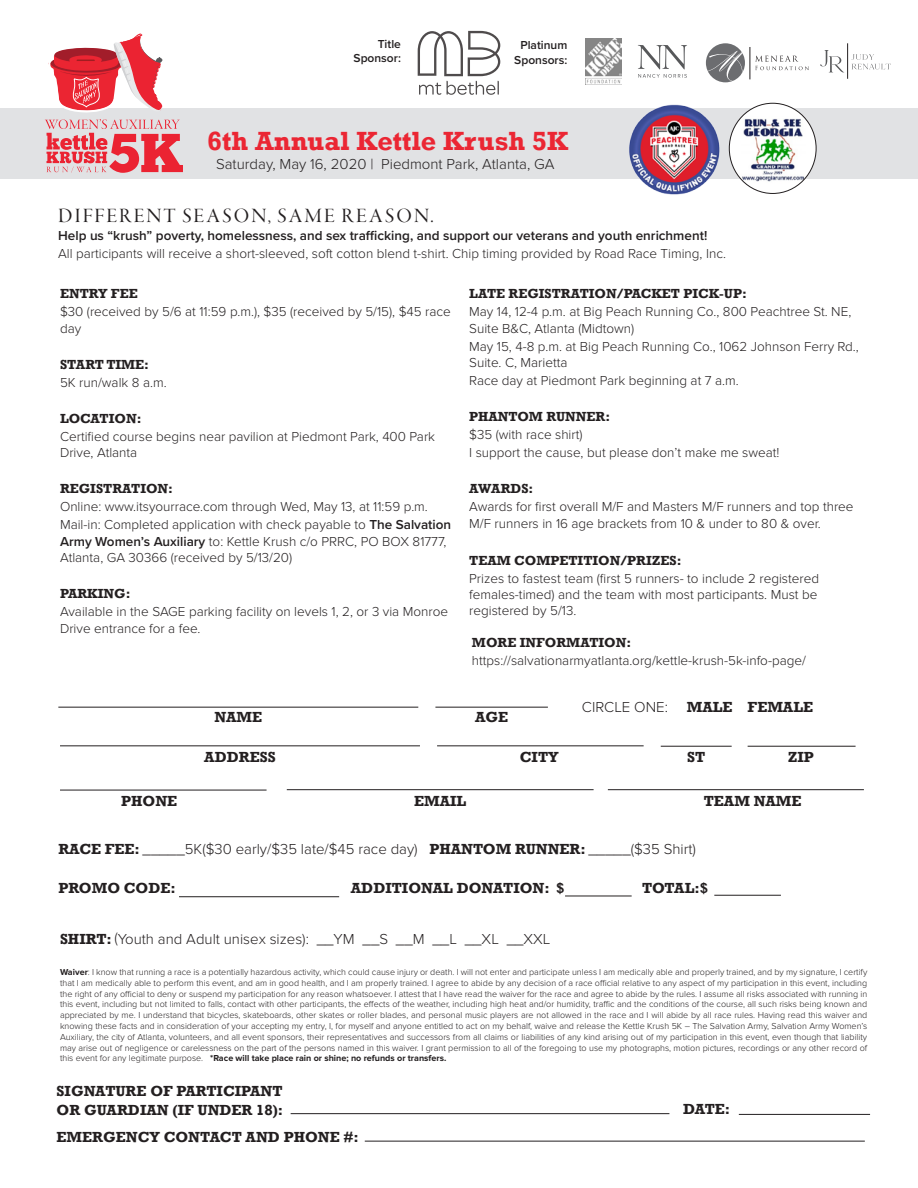
<style>
.page{position:relative;width:918px;height:1188px;background:#fff}
.page>*{position:absolute;margin:0;border:0;box-sizing:border-box;transform-origin:0 0}
.t1{font:700 27px "Rockwell";color:#eb2633}
.t2{font:21px "Garamond Premr Pro Disp";letter-spacing:.1em;color:#231f20}
.t3{font:300 15px "Proxima Nova";color:#231f20}
.t4{font:700 15px "Rockwell";color:#231f20}
.t5{font:300 13.5px/16.5px "Proxima Nova";color:#231f20}
.t6{font:700 13.5px "Rockwell";color:#231f20}
.t7{font:600 13.5px "Proxima Nova";color:#231f20}
.t8{font:600 12px/14.4px "Proxima Nova";color:#231f20;text-align:center}
.t9{font:300 9px/10.8px "Proxima Nova";color:#231f20;text-align:justify}
.s1{font-weight:600}
.s2{font-family:"Rockwell";font-weight:700}
.s3{font-weight:400}
.s4{font-weight:700}
</style>
<div class="page">
<div style="left:0;top:108px;width:918px;height:71px;background:#e1e2e4"></div>
<hr style="left:58px;top:707px;width:360px;height:1px;background:#231f20">
<hr style="left:435px;top:707px;width:113px;height:1px;background:#231f20">
<hr style="left:60px;top:745px;width:360px;height:1px;background:#231f20">
<hr style="left:437px;top:745px;width:207px;height:1px;background:#231f20">
<hr style="left:661px;top:746px;width:71px;height:1px;background:#231f20">
<hr style="left:748px;top:746px;width:108px;height:1px;background:#231f20">
<hr style="left:60px;top:790px;width:207px;height:1px;background:#231f20">
<hr style="left:287px;top:789px;width:307px;height:1px;background:#231f20">
<hr style="left:291px;top:1113px;width:378px;height:1px;background:#231f20">
<hr style="left:365px;top:1141px;width:500px;height:1px;background:#231f20">
<hr style="left:739px;top:1114px;width:131px;height:1px;background:#231f20">
<hr style="left:608px;top:789px;width:256px;height:1px;background:#231f20">
<hr style="left:565px;top:896px;width:67px;height:1px;background:#231f20">
<hr style="left:179px;top:896px;width:160px;height:1px;background:#231f20">
<svg style="left:48px;top:33px;width:115px;height:80px"></svg>
<svg style="left:45px;top:119px;width:138px;height:54px"></svg>
<hr style="left:714px;top:895px;width:67px;height:1px;background:#231f20">
<img style="left:586px;top:38px;width:36px;height:47px">
<svg style="left:638px;top:45px;width:49px;height:33px"></svg>
<svg style="left:418px;top:31px;width:82px;height:64px"></svg>
<img style="left:629px;top:104px;width:100px;height:91px">
<div style="left:729px;top:103px;width:87px;height:90px;background:#fff;border-radius:50%"></div>
<img style="left:735px;top:117px;width:75px;height:66px">
<div style="left:706px;top:43px;width:39px;height:39px;background:#6c6d70;border-radius:50%"></div>
<svg style="left:755px;top:56px;width:54px;height:14px"></svg>
<hr style="left:750px;top:47px;width:1px;height:32px;background:#231f20">
<svg style="left:705px;top:50px;width:40px;height:31px"></svg>
<svg style="left:852px;top:54px;width:39px;height:15px"></svg>
<svg style="left:820px;top:50px;width:24px;height:22px"></svg>
<hr style="left:847px;top:43px;width:1px;height:36px;background:#231f20">
<p class="t8" style="left:354px;top:36px;width:49px;text-align:right">Title<br>Sponsor:</p>
<p class="t8" style="left:514px;top:38px;width:55px">Platinum<br>Sponsors:</p>
<p class="t1" style="left:207px;top:124px;width:362px">6th Annual Kettle Krush 5K</p>
<p class="t3" style="left:216px;top:155px;width:340px">Saturday, May 16, 2020 | Piedmont Park, Atlanta, GA</p>
<p class="t2" style="left:58px;top:204px;width:377px">DIFFERENT SEASON, SAME REASON.</p>
<p class="t7" style="left:58px;top:225px;width:651px">Help us “krush” poverty, homelessness, and sex trafficking, and support our veterans and youth enrichment!</p>
<p class="t5" style="left:58px;top:245px;width:669px">All participants will receive a short-sleeved, soft cotton blend t-shirt. Chip timing provided by Road Race Timing, Inc.</p>
<p class="t6" style="left:60px;top:286px;width:79px">ENTRY FEE</p>
<p class="t5" style="left:60px;top:304px;width:392px">$30 (received by 5/6 at 11:59 p.m.), $35 (received by 5/15), $45 race day</p>
<p class="t6" style="left:60px;top:356px;width:91px">START TIME:</p>
<p class="t5" style="left:60px;top:374px;width:108px">5K run/walk 8 a.m.</p>
<p class="t6" style="left:60px;top:410px;width:83px">LOCATION:</p>
<p class="t5" style="left:60px;top:428px;width:377px">Certified course begins near pavilion at Piedmont Park, 400 Park<br>Drive, Atlanta</p>
<p class="t6" style="left:60px;top:481px;width:115px">REGISTRATION:</p>
<p class="t5" style="left:60px;top:499px;width:369px">Online: www.itsyourrace.com through Wed, May 13, at 11:59 p.m.</p>
<p class="t5" style="left:60px;top:517px;width:393px">Mail-in: Completed application with check payable to <span class="s1">The Salvation<br>Army Women’s Auxiliary</span> to: Kettle Krush c/o PRRC, PO BOX 81777,<br>Atlanta, GA 30366 (received by 5/13/20)</p>
<p class="t6" style="left:60px;top:586px;width:72px">PARKING:</p>
<p class="t5" style="left:60px;top:604px;width:390px">Available in the SAGE parking facility on levels 1, 2, or 3 via Monroe<br>Drive entrance for a fee.</p>
<p class="t6" style="left:469px;top:286px;width:279px">LATE REGISTRATION/PACKET PICK-UP:</p>
<p class="t5" style="left:469px;top:304px;width:384px">May 14, 12-4 p.m. at Big Peach Running Co., 800 Peachtree St. NE,<br>Suite B&amp;C, Atlanta (Midtown)</p>
<p class="t5" style="left:469px;top:338px;width:391px">May 15, 4-8 p.m. at Big Peach Running Co., 1062 Johnson Ferry Rd.,<br>Suite. C, Marietta</p>
<p class="t5" style="left:469px;top:373px;width:271px">Race day at Piedmont Park beginning at 7 a.m.</p>
<p class="t6" style="left:469px;top:409px;width:142px">PHANTOM RUNNER:</p>
<p class="t5" style="left:469px;top:427px;width:115px">$35 (with race shirt)</p>
<p class="t5" style="left:469px;top:445px;width:312px">I support the cause, but please don’t make me sweat!</p>
<p class="t6" style="left:469px;top:481px;width:66px">AWARDS:</p>
<p class="t5" style="left:469px;top:499px;width:386px">Awards for first overall M/F and Masters M/F runners and top three<br>M/F runners in 16 age brackets from 10 &amp; under to 80 &amp; over.</p>
<p class="t6" style="left:469px;top:553px;width:214px">TEAM COMPETITION/PRIZES:</p>
<p class="t5" style="left:469px;top:571px;width:351px">Prizes to fastest team (first 5 runners- to include 2 registered females-timed) and the team with most participants. Must be registered by 5/13.</p>
<p class="t6" style="left:472px;top:634px;width:161px">MORE INFORMATION:</p>
<p class="t5" style="left:472px;top:652px;width:335px">https://salvationarmyatlanta.org/kettle-krush-5k-info-page/</p>
<p class="t4" style="left:214px;top:708px;width:49px">NAME</p>
<p class="t4" style="left:475px;top:708px;width:34px">AGE</p>
<p class="t3" style="left:582px;top:698px;width:88px">CIRCLE ONE:</p>
<p class="t4" style="left:687px;top:698px;width:128px">MALE FEMALE</p>
<p class="t4" style="left:204px;top:748px;width:73px">ADDRESS</p>
<p class="t4" style="left:520px;top:748px;width:40px">CITY</p>
<p class="t4" style="left:687px;top:748px;width:20px">ST</p>
<p class="t4" style="left:788px;top:748px;width:28px">ZIP</p>
<p class="t4" style="left:121px;top:792px;width:58px">PHONE</p>
<p class="t4" style="left:414px;top:792px;width:54px">EMAIL</p>
<p class="t3" style="left:58px;top:840px;width:639px"><span class="s2">RACE FEE:</span> <span class="s3">_____</span>5K($30 early/$35 late/$45 race day) <span class="s2">PHANTOM RUNNER:</span> <span class="s3">_____</span>($35 Shirt)</p>
<p class="t4" style="left:58px;top:879px;width:119px">PROMO CODE:</p>
<p class="t4" style="left:351px;top:879px;width:215px">ADDITIONAL DONATION: $</p>
<p class="t4" style="left:642px;top:879px;width:67px">TOTAL:$</p>
<p class="t4" style="left:704px;top:792px;width:99px">TEAM NAME</p>
<p class="t3" style="left:60px;top:930px;width:492px"><span class="s2">SHIRT:</span> (Youth and Adult unisex sizes): <span class="s3">__</span>YM <span class="s3">__</span>S <span class="s3">__</span>M <span class="s3">__</span>L <span class="s3">__</span>XL <span class="s3">__</span>XXL</p>
<p class="t9" style="left:60px;top:967px;width:809px"><span class="s4">Waiver</span>: I know that running a race is a potentially hazardous activity, which could cause injury or death. I will not enter and participate unless I am medically able and properly trained, and by my signature, I certify that I am medically able to perform this event, and am in good health, and I am properly trained. I agree to abide by any decision of a race official relative to any aspect of my participation in this event, including the right of any official to deny or suspend my participation for any reason whatsoever. I attest that I have read the waiver for the race and agree to abide by the rules. I assume all risks associated with running in this event, including but not limited to falls, contact with other participants, the effects of the weather, including high heat and/or humidity, traffic and the conditions of the course, all such risks being known and appreciated by me. I understand that bicycles, skateboards, other skates or roller blades, and personal music players are not allowed in the race and I will abide by all race rules. Having read this waiver and knowing these facts and in consideration of your accepting my entry, I, for myself and anyone entitled to act on my behalf, waive and release the Kettle Krush 5K – The Salvation Army, Salvation Army Women’s Auxiliary, the city of Atlanta, volunteers, and all event sponsors, their representatives and successors from all claims or liabilities of any kind arising out of my participation in this event, even though that liability may arise out of negligence or carelessness on the part of the persons named in this waiver. I grant permission to all of the foregoing to use my photographs, motion pictures, recordings or any other record of this event for any legitimate purpose. <span class="s4">*Race will take place rain or shine; no refunds or transfers.</span></p>
<p class="t4" style="left:57px;top:1082px;width:227px">SIGNATURE OF PARTICIPANT</p>
<p class="t4" style="left:57px;top:1101px;width:228px">OR GUARDIAN (IF UNDER 18):</p>
<p class="t4" style="left:57px;top:1127px;width:304px">EMERGENCY CONTACT AND PHONE #:</p>
<p class="t4" style="left:683px;top:1100px;width:49px">DATE:</p>
</div>
